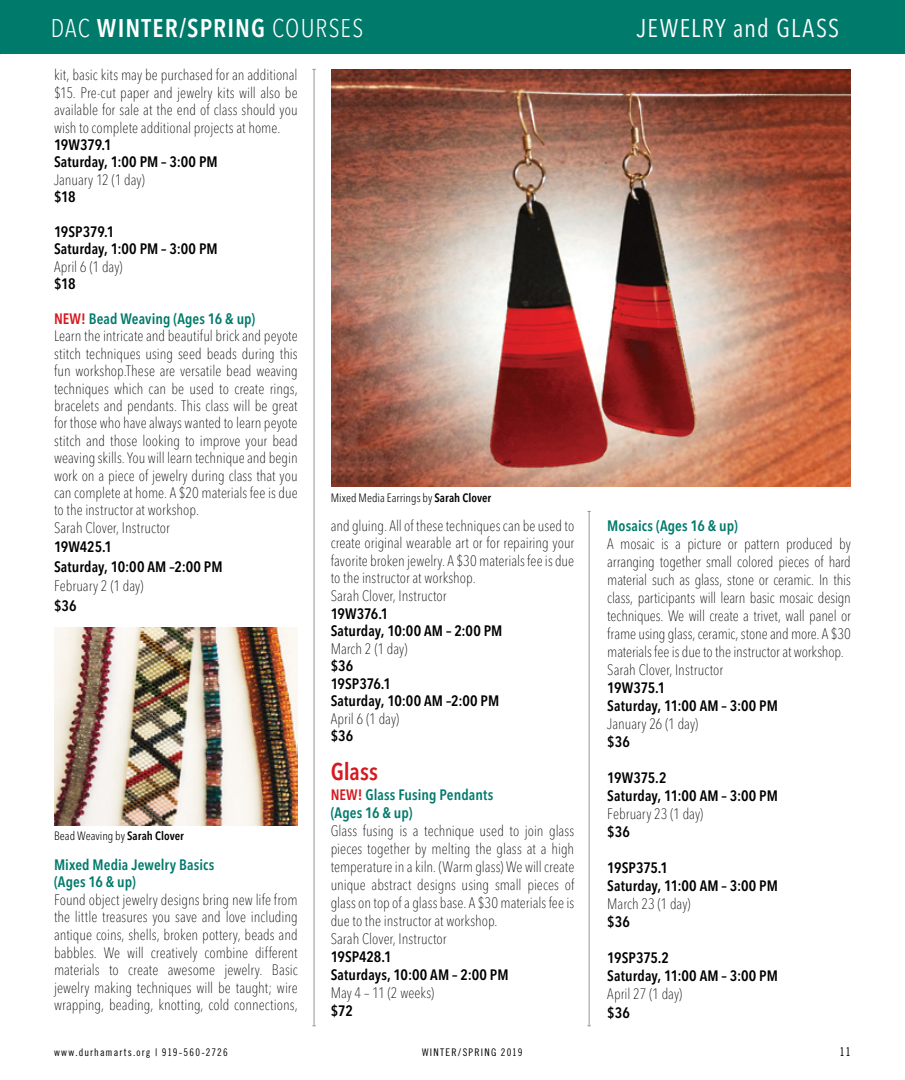
<style>
.page{position:relative;width:905px;height:1080px;background:#fff}
.page>*{position:absolute;margin:0;border:0;box-sizing:border-box;transform-origin:0 0}
.t1{font:600 condensed 25.35px "Avenir Next LT Pro";letter-spacing:.04em;color:#fff}
.t2{font:condensed 25.35px "Avenir Next LT Pro";letter-spacing:.05em;color:#fff}
.t3{font:600 condensed 24px "Avenir Next LT Pro";color:#d51920}
.t4{font:100 condensed 15px/17.4px "Avenir Next LT Pro";color:#000}
.t5{font:600 condensed 15px/18px "Avenir Next LT Pro";letter-spacing:.005em;color:#000}
.t6{font:600 condensed 15px/18px "Avenir Next LT Pro";letter-spacing:.005em;color:#007a6b}
.t7{font:300 condensed 12px "Avenir Next LT Pro";letter-spacing:.005em;color:#000}
.t8{font:12px "Trade Gothic Cond Eighteen";color:#000}
.t9{font:10.5px "Trade Gothic Cond Eighteen";letter-spacing:.11em;color:#000}
.s1{font-weight:300}
.s2{font-weight:600;color:#d51920}
.s3{font-weight:600;color:#007a6b}
.s4{font-weight:600}
.s5{color:#d51920}
</style>
<div class="page">
<hr style="left:314px;top:69px;width:1px;height:957px;background:#939598">
<hr style="left:588px;top:511px;width:1px;height:515px;background:#939598">
<div style="left:0;top:0;width:904px;height:54px;background:#007a6b"></div>
<img style="left:54px;top:627px;width:243px;height:199px">
<img style="left:331px;top:69px;width:519px;height:418px">
<h1 class="t1" style="left:51px;top:13px;width:314px"><span class="s1">DAC</span> WINTER/SPRING <span class="s1">COURSES</span></h1>
<h1 class="t2" style="left:637px;top:13px;width:204px">JEWELRY and GLASS</h1>
<p class="t4" style="left:54px;top:66px;width:245px;text-align:justify">kit, basic kits may be purchased for an additional $15. Pre-cut paper and jewelry kits will also be available for sale at the end of class should you wish to complete additional projects at home.</p>
<p class="t5" style="left:54px;top:136px;width:165px;line-height:17.4px">19W379.1<br>Saturday, 1:00 PM – 3:00 PM</p>
<p class="t4" style="left:54px;top:171px;width:92px">January 12 (1 day)</p>
<p class="t5" style="left:54px;top:188px;width:23px">$18</p>
<p class="t5" style="left:54px;top:223px;width:165px;line-height:17.4px">19SP379.1<br>Saturday, 1:00 PM – 3:00 PM</p>
<p class="t4" style="left:54px;top:258px;width:70px">April 6 (1 day)</p>
<p class="t5" style="left:54px;top:275px;width:23px">$18</p>
<p class="t4" style="left:54px;top:310px;width:245px"><span class="s2">NEW!</span> <span class="s3">Bead Weaving (Ages 16 &amp; up)<br></span>Learn the intricate and beautiful brick and peyote stitch techniques using seed beads during this fun workshop.These are versatile bead weaving techniques which can be used to create rings, bracelets and pendants. This class will be great for those who have always wanted to learn peyote stitch and those looking to improve your bead weaving skills. You will learn technique and begin work on a piece of jewelry during class that you can complete at home. A $20 materials fee is due to the instructor at workshop.<br>Sarah Clover, Instructor</p>
<p class="t5" style="left:54px;top:537px;width:170px;line-height:19.5px">19W425.1<br>Saturday, 10:00 AM –2:00 PM</p>
<p class="t4" style="left:54px;top:577px;width:91px">February 2 (1 day)</p>
<p class="t5" style="left:54px;top:596px;width:24px">$36</p>
<p class="t7" style="left:54px;top:829px;width:131px">Bead Weaving by <span class="s4">Sarah Clover</span></p>
<p class="t6" style="left:54px;top:856px;width:162px;line-height:17.5px">Mixed Media Jewelry Basics (Ages 16 &amp; up)</p>
<p class="t4" style="left:54px;top:891px;width:245px;text-align:justify">Found object jewelry designs bring new life from the little treasures you save and love including antique coins, shells, broken pottery, beads and babbles. We will creatively combine different materials to create awesome jewelry. Basic jewelry making techniques will be taught; wire wrapping, beading, knotting, cold connections,</p>
<p class="t7" style="left:330px;top:491px;width:162px">Mixed Media Earrings by <span class="s4">Sarah Clover</span></p>
<p class="t4" style="left:331px;top:517px;width:245px">and gluing. All of these techniques can be used to create original wearable art or for repairing your favorite broken jewelry. A $30 materials fee is due to the instructor at workshop.<br>Sarah Clover, Instructor</p>
<p class="t5" style="left:331px;top:604px;width:173px;line-height:17.5px">19W376.1<br>Saturday, 10:00 AM – 2:00 PM</p>
<p class="t4" style="left:331px;top:640px;width:78px">March 2 (1 day)</p>
<p class="t5" style="left:331px;top:657px;width:170px;line-height:17.5px">$36<br>19SP376.1<br>Saturday, 10:00 AM –2:00 PM</p>
<p class="t4" style="left:331px;top:710px;width:70px">April 6 (1 day)</p>
<p class="t5" style="left:331px;top:727px;width:24px">$36</p>
<h2 class="t3" style="left:330px;top:757px;width:49px">Glass</h2>
<p class="t6" style="left:330px;top:786px;width:164px"><span class="s5">NEW!</span> Glass Fusing Pendants (Ages 16 &amp; up)</p>
<p class="t4" style="left:330px;top:822px;width:245px;line-height:18px">Glass fusing is a technique used to join glass pieces together by melting the glass at a high temperature in a kiln. (Warm glass) We will create unique abstract designs using small pieces of glass on top of a glass base. A $30 materials fee is due to the instructor at workshop.<br>Sarah Clover, Instructor</p>
<p class="t5" style="left:330px;top:948px;width:179px">19SP428.1<br>Saturdays, 10:00 AM – 2:00 PM</p>
<p class="t4" style="left:330px;top:984px;width:105px">May 4 – 11 (2 weeks)</p>
<p class="t5" style="left:330px;top:1002px;width:24px">$72</p>
<p class="t6" style="left:607px;top:517px;width:132px">Mosaics (Ages 16 &amp; up)</p>
<p class="t4" style="left:607px;top:535px;width:245px;line-height:18px">A mosaic is a picture or pattern produced by arranging together small colored pieces of hard material such as glass, stone or ceramic. In this class, participants will learn basic mosaic design techniques. We will create a trivet, wall panel or frame using glass, ceramic, stone and more. A $30 materials fee is due to the instructor at workshop.<br>Sarah Clover, Instructor</p>
<p class="t5" style="left:607px;top:679px;width:172px">19W375.1<br>Saturday, 11:00 AM – 3:00 PM</p>
<p class="t4" style="left:607px;top:715px;width:93px">January 26 (1 day)</p>
<p class="t5" style="left:607px;top:733px;width:24px">$36</p>
<p class="t5" style="left:607px;top:769px;width:172px">19W375.2<br>Saturday, 11:00 AM – 3:00 PM</p>
<p class="t4" style="left:607px;top:805px;width:98px">February 23 (1 day)</p>
<p class="t5" style="left:607px;top:823px;width:24px">$36</p>
<p class="t5" style="left:607px;top:859px;width:172px">19SP375.1<br>Saturday, 11:00 AM – 3:00 PM</p>
<p class="t4" style="left:607px;top:895px;width:85px">March 23 (1 day)</p>
<p class="t5" style="left:607px;top:913px;width:24px">$36</p>
<p class="t5" style="left:607px;top:949px;width:172px">19SP375.2<br>Saturday, 11:00 AM – 3:00 PM</p>
<p class="t4" style="left:607px;top:985px;width:77px">April 27 (1 day)</p>
<p class="t5" style="left:607px;top:1004px;width:24px">$36</p>
<p class="t9" style="left:54px;top:1046px;width:175px">www.durhamarts.org | 919-560-2726</p>
<p class="t9" style="left:422px;top:1046px;width:102px">WINTER/SPRING 2019</p>
<p class="t8" style="left:839px;top:1045px;width:13px">11</p>
</div>
